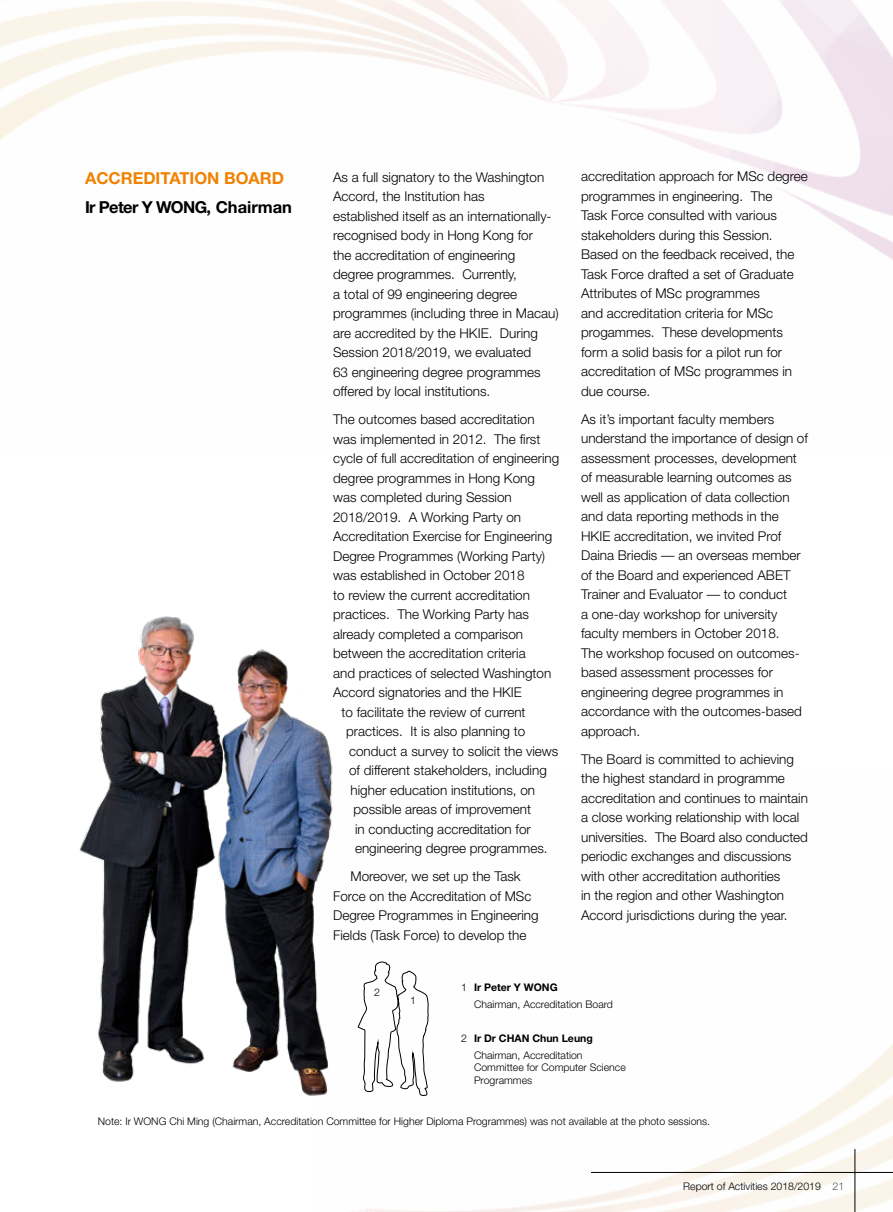
<style>
.page{position:relative;width:893px;height:1212px;background:#fff}
.page>*{position:absolute;margin:0;border:0;box-sizing:border-box;transform-origin:0 0}
.t1{font:700 16.5px "Helvetica Neue";letter-spacing:-.04em;color:#000}
.t2{font:700 16.5px "Helvetica Neue";color:#f08200}
.t3{font:300 13.5px/19.5px "Helvetica Neue";color:#000}
.t4{font:300 10.5px/16.8px "Helvetica Neue";color:#000}
.s1{font-weight:700}
.s2{font-weight:100}
</style>
<div class="page">
<img style="left:353px;top:999px;width:540px;height:213px">
<hr style="left:855px;top:1149px;width:1px;height:63px;background:#000">
<hr style="left:591px;top:1172px;width:302px;height:1px;background:#000">
<img style="left:79px;top:616px;width:300px;height:496px">
<svg style="left:358px;top:961px;width:70px;height:135px"></svg>
<p class="t2" style="left:85px;top:171px;width:200px">ACCREDITATION BOARD</p>
<p class="t1" style="left:85px;top:199px;width:209px">Ir Peter Y WONG, Chairman</p>
<p class="t3" style="left:333px;top:168px;width:227px">As a full signatory to the Washington Accord, the Institution has<br>established itself as an internationally&shy;recognised body in Hong Kong for<br>the accreditation of engineering degree programmes. Currently,<br>a total of 99 engineering degree programmes (including three in Macau) are accredited by the HKIE. During Session 2018/2019, we evaluated<br>63 engineering degree programmes offered by local institutions.</p>
<p class="t3" style="left:333px;top:410px;width:203px">The outcomes based accreditation</p>
<p class="t3" style="left:333px;top:430px;width:209px">was implemented in 2012. The first</p>
<p class="t3" style="left:333px;top:449px;width:228px">cycle of full accreditation of engineering</p>
<p class="t3" style="left:333px;top:469px;width:203px">degree programmes in Hong Kong</p>
<p class="t3" style="left:333px;top:488px;width:180px">was completed during Session</p>
<p class="t3" style="left:333px;top:508px;width:190px">2018/2019. A Working Party on</p>
<p class="t3" style="left:333px;top:527px;width:221px">Accreditation Exercise for Engineering</p>
<p class="t3" style="left:333px;top:547px;width:214px">Degree Programmes (Working Party)</p>
<p class="t3" style="left:333px;top:566px;width:193px">was established in October 2018</p>
<p class="t3" style="left:333px;top:586px;width:198px">to review the current accreditation</p>
<p class="t3" style="left:333px;top:605px;width:197px">practices. The Working Party has</p>
<p class="t3" style="left:333px;top:625px;width:192px">already completed a comparison</p>
<p class="t3" style="left:333px;top:644px;width:194px">between the accreditation criteria</p>
<p class="t3" style="left:333px;top:664px;width:220px">and practices of selected Washington</p>
<p class="t3" style="left:333px;top:683px;width:190px">Accord signatories and the HKIE</p>
<p class="t3" style="left:342px;top:703px;width:186px">to facilitate the review of current</p>
<p class="t3" style="left:346px;top:722px;width:181px">practices. It is also planning to</p>
<p class="t3" style="left:349px;top:742px;width:211px">conduct a survey to solicit the views</p>
<p class="t3" style="left:349px;top:761px;width:199px">of different stakeholders, including</p>
<p class="t3" style="left:351px;top:781px;width:186px">higher education institutions, on</p>
<p class="t3" style="left:354px;top:800px;width:179px">possible areas of improvement</p>
<p class="t3" style="left:355px;top:820px;width:177px">in conducting accreditation for</p>
<p class="t3" style="left:355px;top:839px;width:194px">engineering degree programmes.</p>
<p class="t3" style="left:333px;top:867px;width:207px;text-indent:17px">Moreover, we set up the Task<br>Force on the Accreditation of MSc<br>Degree Programmes in Engineering<br>Fields (Task Force) to develop the</p>
<p class="t3" style="left:581px;top:168px;width:228px">accreditation approach for MSc degree programmes in engineering. The<br>Task Force consulted with various stakeholders during this Session.<br>Based on the feedback received, the<br>Task Force drafted a set of Graduate<br>Attributes of MSc programmes<br>and accreditation criteria for MSc progammes. These developments form a solid basis for a pilot run for accreditation of MSc programmes in due course.</p>
<p class="t3" style="left:581px;top:410px;width:228px">As it’s important faculty members understand the importance of design of assessment processes, development of measurable learning outcomes as well as application of data collection and data reporting methods in the HKIE accreditation, we invited Prof Daina Briedis –– an overseas member of the Board and experienced ABET Trainer and Evaluator –– to conduct<br>a one-day workshop for university faculty members in October 2018.<br>The workshop focused on outcomes&shy;based assessment processes for engineering degree programmes in accordance with the outcomes-based approach.</p>
<p class="t3" style="left:581px;top:750px;width:228px">The Board is committed to achieving the highest standard in programme accreditation and continues to maintain a close working relationship with local universities. The Board also conducted periodic exchanges and discussions with other accreditation authorities<br>in the region and other Washington Accord jurisdictions during the year.</p>
<p class="t4" style="left:374px;top:984px;width:7px">2</p>
<p class="t4" style="left:410px;top:993px;width:7px">1</p>
<p class="t4" style="left:474px;top:980px;width:140px;text-indent:-13px">1 <span class="s1">Ir Peter Y WONG<br></span>Chairman, Accreditation Board</p>
<p class="t4" style="left:461px;top:1030px;width:133px;text-align:center">2 <span class="s1">Ir Dr CHAN Chun Leung<br></span>Chairman, Accreditation</p>
<p class="t4" style="left:474px;top:1062px;width:153px;line-height:12.6px">Committee for Computer Science<br>Programmes</p>
<p class="t4" style="left:98px;top:1113px;width:614px">Note: Ir WONG Chi Ming (Chairman, Accreditation Committee for Higher Diploma Programmes) was not available at the photo sessions.</p>
<p class="t4" style="left:683px;top:1178px;width:163px">Report of Activities 2018/2019 <span class="s2">21</span></p>
</div>
